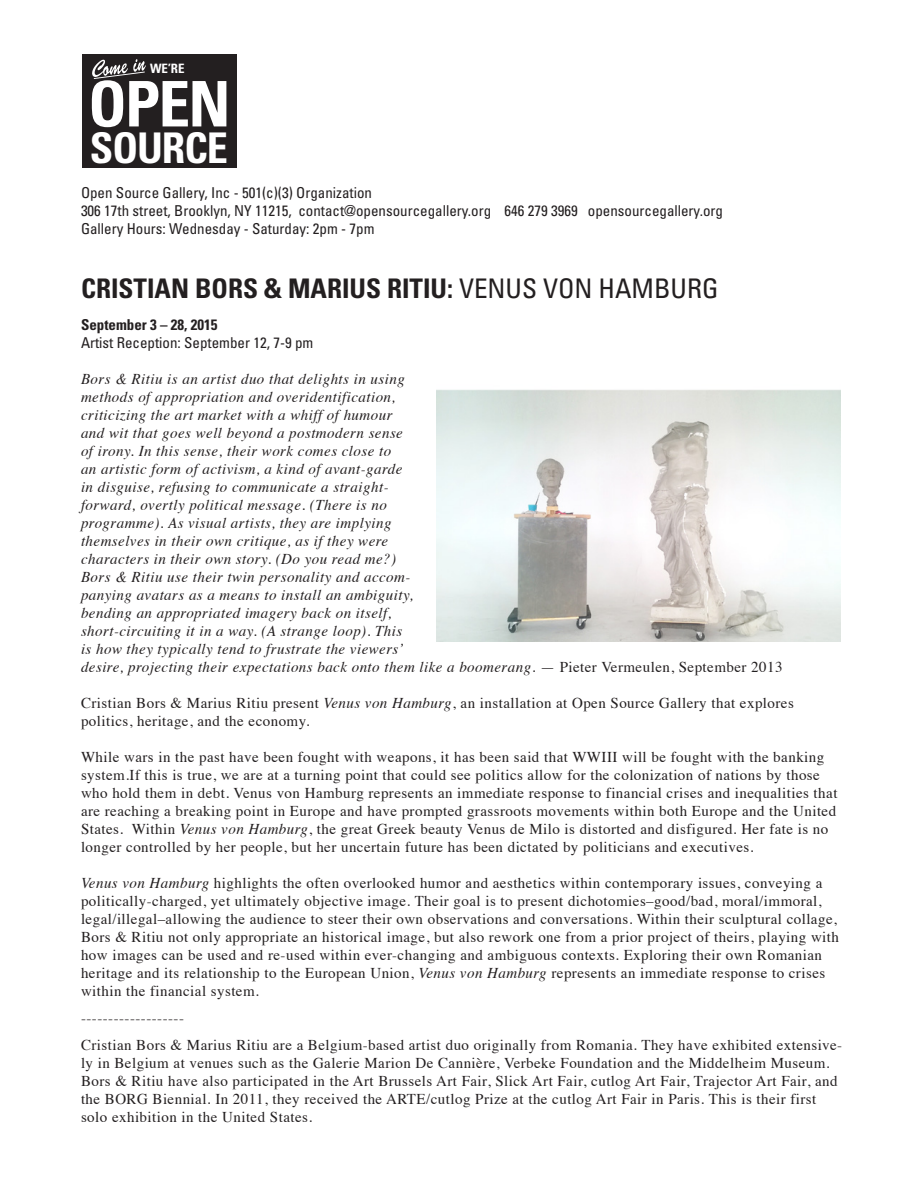
<style>
.page{position:relative;width:918px;height:1188px;background:#fff}
.page>*{position:absolute;margin:0;border:0;box-sizing:border-box;transform-origin:0 0}
.t1{font:700 condensed 62.85px "Univers LT Std";color:#fff}
.t2{font:700 condensed 42.3px "Univers LT Std";letter-spacing:-.025em;color:#fff}
.t3{font:700 condensed 27px "Univers";color:#231f20}
.t4{font:15px/18px "Times";letter-spacing:.03em;color:#231f20}
.t5{font:italic 15px/18px "Times";letter-spacing:.03em;color:#231f20}
.t6{font:condensed 15px/18px "Univers";color:#231f20}
.t7{font:700 condensed 15px "Univers";color:#231f20}
.t8{font:700 condensed 12.9px "Univers LT Std";color:#fff}
.s1{font-weight:400}
.s2{font-style:normal}
.s3{font-style:italic}
</style>
<div class="page">
<div style="left:82px;top:55px;width:154px;height:113px;background:#231f20"></div>
<img style="left:92px;top:59px;width:45px;height:15px">
<img style="left:437px;top:389px;width:403px;height:253px">
<p class="t8" style="left:150px;top:61px;width:36px">WE’RE</p>
<h1 class="t1" style="left:88px;top:66px;width:144px">OPEN</h1>
<h2 class="t2" style="left:90px;top:122px;width:140px">SOURCE</h2>
<p class="t6" style="left:81px;top:184px;width:644px">Open Source Gallery, Inc - 501(c)(3) Organization<br>306 17th street, Brooklyn, NY 11215, contact@opensourcegallery.org 646 279 3969 opensourcegallery.org</p>
<p class="t6" style="left:81px;top:219px;width:295px">Gallery Hours: Wednesday - Saturday: 2pm - 7pm</p>
<p class="t3" style="left:81px;top:272px;width:639px">CRISTIAN BORS &amp; MARIUS RITIU: <span class="s1">VENUS VON HAMBURG</span></p>
<p class="t7" style="left:81px;top:315px;width:138px">September 3 – 28, 2015</p>
<p class="t6" style="left:81px;top:333px;width:234px">Artist Reception: September 12, 7-9 pm</p>
<p class="t5" style="left:81px;top:369px;width:703px">Bors &amp; Ritiu is an artist duo that delights in using<br>methods of appropriation and overidentification,<br>criticizing the art market with a whiff of humour<br>and wit that goes well beyond a postmodern sense<br>of irony. In this sense, their work comes close to<br>an artistic form of activism, a kind of avant-garde<br>in disguise, refusing to communicate a straight-<br>forward, overtly political message. (There is no<br>programme). As visual artists, they are implying<br>themselves in their own critique, as if they were<br>characters in their own story. (Do you read me?)<br>Bors &amp; Ritiu use their twin personality and accom-<br>panying avatars as a means to install an ambiguity,<br>bending an appropriated imagery back on itself,<br>short-circuiting it in a way. (A strange loop). This<br>is how they typically tend to frustrate the viewers’<br>desire, projecting their expectations back onto them like a boomerang. <span class="s2">— Pieter Vermeulen, September 2013</span></p>
<p class="t4" style="left:81px;top:693px;width:714px">Cristian Bors &amp; Marius Ritiu present <span class="s3">Venus von Hamburg</span>, an installation at Open Source Gallery that explores</p>
<p class="t4" style="left:81px;top:711px;width:230px">politics, heritage, and the economy.</p>
<p class="t4" style="left:81px;top:747px;width:758px">While wars in the past have been fought with weapons, it has been said that WWIII will be fought with the banking system.If this is true, we are at a turning point that could see politics allow for the colonization of nations by those who hold them in debt. Venus von Hamburg represents an immediate response to financial crises and inequalities that are reaching a breaking point in Europe and have prompted grassroots movements within both Europe and the United States. Within <span class="s3">Venus von Hamburg</span>, the great Greek beauty Venus de Milo is distorted and disfigured. Her fate is no longer controlled by her people, but her uncertain future has been dictated by politicians and executives.</p>
<p class="t4" style="left:81px;top:873px;width:760px"><span class="s3">Venus von Hamburg</span> highlights the often overlooked humor and aesthetics within contemporary issues, conveying a politically-charged, yet ultimately objective image. Their goal is to present dichotomies–good/bad, moral/immoral, legal/illegal–allowing the audience to steer their own observations and conversations. Within their sculptural collage, Bors &amp; Ritiu not only appropriate an historical image, but also rework one from a prior project of theirs, playing with how images can be used and re-used within ever-changing and ambiguous contexts. Exploring their own Romanian heritage and its relationship to the European Union, <span class="s3">Venus von Hamburg</span> represents an immediate response to crises within the financial system.</p>
<p class="t4" style="left:81px;top:1008px;width:105px">-------------------</p>
<p class="t4" style="left:81px;top:1035px;width:763px">Cristian Bors &amp; Marius Ritiu are a Belgium-based artist duo originally from Romania. They have exhibited extensive&shy;ly in Belgium at venues such as the Galerie Marion De Cannière, Verbeke Foundation and the Middelheim Museum.<br>Bors &amp; Ritiu have also participated in the Art Brussels Art Fair, Slick Art Fair, cutlog Art Fair, Trajector Art Fair, and the BORG Biennial. In 2011, they received the ARTE/cutlog Prize at the cutlog Art Fair in Paris. This is their first solo exhibition in the United States.</p>
</div>
